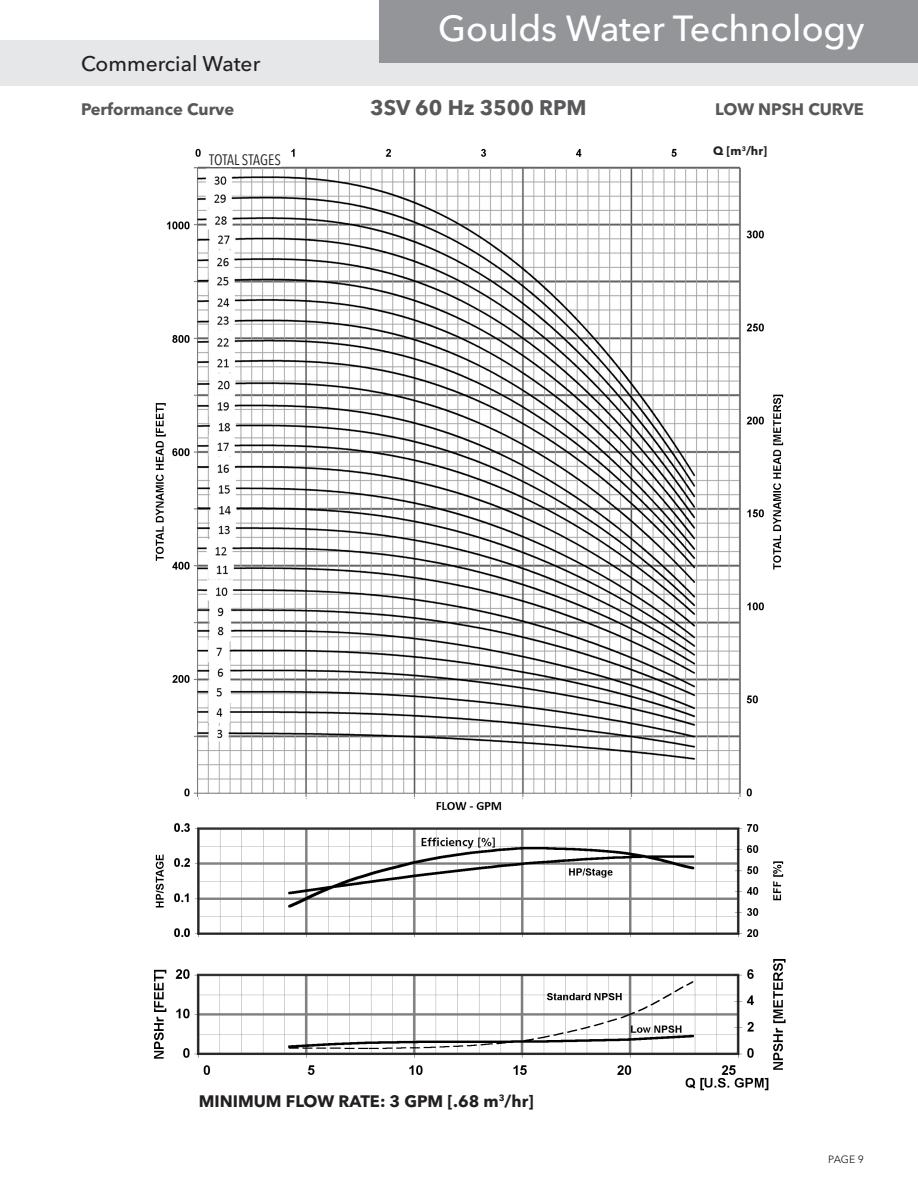
<style>
.page{position:relative;width:918px;height:1188px;background:#fff}
.page>*{position:absolute;margin:0;border:0;box-sizing:border-box;transform-origin:0 0}
.t1{font:500 36px "Avenir Next LT Pro";color:#fff}
.t2{font:500 21px "Avenir Next LT Pro";color:#231f20}
.t3{font:700 21px "Avenir Next LT Pro";color:#57585a}
.t4{font:700 16.5px "Avenir Next LT Pro";color:#231f20}
.t5{font:700 16.5px "Avenir Next LT Pro";color:#57585a}
.t6{font:condensed 15px "Avenir Next LT Pro";letter-spacing:-.005em;color:#231f20}
.t7{font:700 12px "Avenir Next LT Pro";color:#231f20}
.t8{font:10.5px "Avenir Next LT Pro";color:#231f20}
</style>
<div class="page">
<img style="left:154px;top:148px;width:632px;height:943px">
<div style="left:211px;top:151px;width:70px;height:15px;background:#fff"></div>
<div style="left:0;top:40px;width:918px;height:46px;background:#e6e7e9"></div>
<hr style="left:0;top:0;width:1px;height:63px;background:#939598">
<div style="left:380px;top:0;width:538px;height:63px;background:#939598"></div>
<p class="t2" style="left:81px;top:51px;width:181px">Commercial Water</p>
<h1 class="t1" style="left:438px;top:6px;width:428px">Goulds Water Technology</h1>
<p class="t5" style="left:81px;top:99px;width:155px">Performance Curve</p>
<p class="t3" style="left:370px;top:95px;width:218px">3SV 60 Hz 3500 RPM</p>
<p class="t5" style="left:715px;top:99px;width:150px">LOW NPSH CURVE</p>
<p class="t6" style="left:209px;top:151px;width:73px">TOTAL STAGES</p>
<p class="t7" style="left:713px;top:144px;width:55px">Q [m<sup>3</sup>/hr]</p>
<p class="t4" style="left:199px;top:1091px;width:337px">MINIMUM FLOW RATE: 3 GPM [.68 m<sup>3</sup>/hr]</p>
<p class="t8" style="left:828px;top:1153px;width:37px">PAGE 9</p>
</div>
